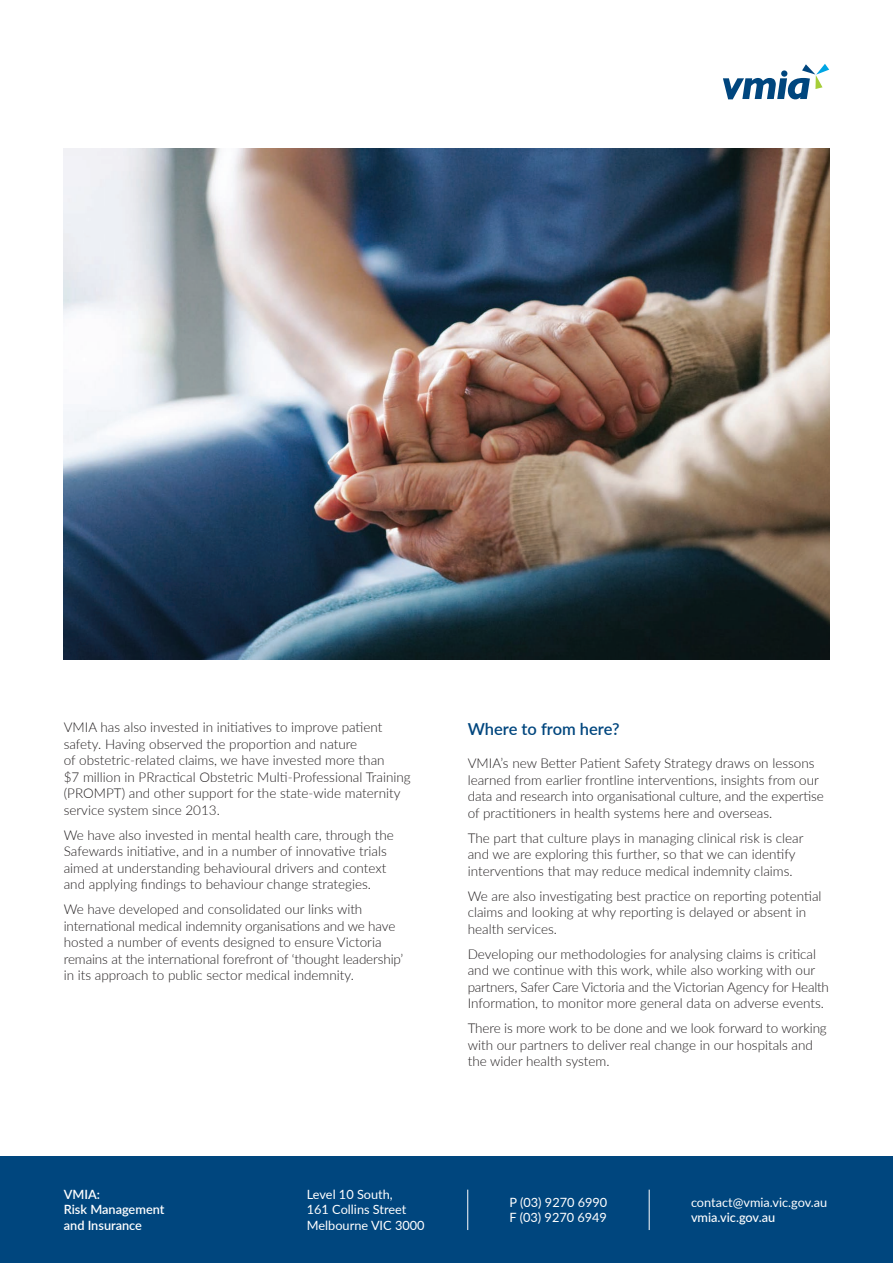
<style>
.page{position:relative;width:893px;height:1263px;background:#fff}
.page>*{position:absolute;margin:0;border:0;box-sizing:border-box;transform-origin:0 0}
.t1{font:600 16.5px "Lato";color:#00467e}
.t2{font:300 13.5px/16.5px "Lato";color:#231f20}
.t3{font:12.75px/15.3px "Lato";color:#fff}
.t4{font:600 12.75px/15.3px "Lato";color:#fff}
.t5{font:500 12.75px "Lato";color:#fff}
</style>
<div class="page">
<img style="left:64px;top:149px;width:765px;height:510px">
<svg style="left:723px;top:64px;width:106px;height:35px"></svg>
<div style="left:0;top:1157px;width:893px;height:106px;background:#00467e"></div>
<hr style="left:467px;top:1189px;width:1px;height:41px;background:#fff">
<hr style="left:649px;top:1189px;width:1px;height:41px;background:#fff">
<p class="t2" style="left:64px;top:719px;width:349px">VMIA has also invested in initiatives to improve patient safety. Having observed the proportion and nature<br>of obstetric-related claims, we have invested more than<br>$7 million in PRractical Obstetric Multi-Professional Training (PROMPT) and other support for the state-wide maternity service system since 2013.</p>
<p class="t2" style="left:64px;top:826px;width:332px">We have also invested in mental health care, through the Safewards initiative, and in a number of innovative trials aimed at understanding behavioural drivers and context and applying findings to behaviour change strategies.</p>
<p class="t2" style="left:64px;top:901px;width:341px">We have developed and consolidated our links with international medical indemnity organisations and we have hosted a number of events designed to ensure Victoria remains at the international forefront of ‘thought leadership’ in its approach to public sector medical indemnity.</p>
<p class="t1" style="left:468px;top:717px;width:153px">Where to from here?</p>
<p class="t2" style="left:468px;top:755px;width:358px">VMIA’s new Better Patient Safety Strategy draws on lessons learned from earlier frontline interventions, insights from our data and research into organisational culture, and the expertise of practitioners in health systems here and overseas.</p>
<p class="t2" style="left:468px;top:829px;width:337px">The part that culture plays in managing clinical risk is clear and we are exploring this further, so that we can identify interventions that may reduce medical indemnity claims.</p>
<p class="t2" style="left:468px;top:887px;width:355px">We are also investigating best practice on reporting potential claims and looking at why reporting is delayed or absent in health services.</p>
<p class="t2" style="left:468px;top:945px;width:363px">Developing our methodologies for analysing claims is critical and we continue with this work, while also working with our partners, Safer Care Victoria and the Victorian Agency for Health Information, to monitor more general data on adverse events.</p>
<p class="t2" style="left:468px;top:1020px;width:361px">There is more work to be done and we look forward to working with our partners to deliver real change in our hospitals and the wider health system.</p>
<p class="t4" style="left:64px;top:1186px;width:102px">VMIA:<br>Risk Management and Insurance</p>
<p class="t3" style="left:307px;top:1186px;width:119px">Level 10 South,<br>161 Collins Street<br>Melbourne VIC 3000</p>
<p class="t3" style="left:510px;top:1194px;width:99px">P (03) 9270 6990<br>F (03) 9270 6949</p>
<p class="t3" style="left:691px;top:1194px;width:138px">contact@vmia.vic.gov.au</p>
<p class="t5" style="left:691px;top:1208px;width:86px">vmia.vic.gov.au</p>
</div>
